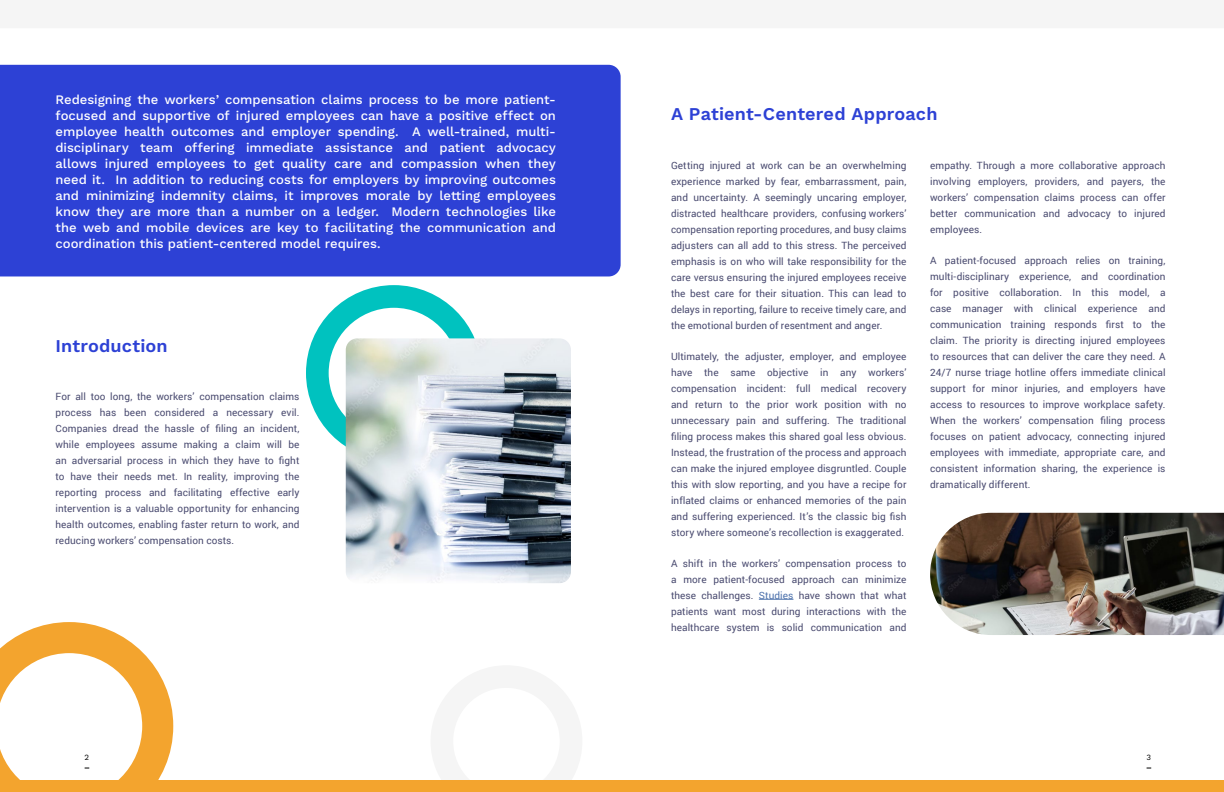
<style>
.page{position:relative;width:1224px;height:792px;background:#fff}
.page>*{position:absolute;margin:0;border:0;box-sizing:border-box;transform-origin:0 0}
.t1{font:30px "Work Sans";color:#fff}
.t2{font:600 18px "Work Sans";letter-spacing:.01em;color:#2d41d5}
.t3{font:500 13px/16px "Work Sans";letter-spacing:-.005em;color:#fff;text-align:justify}
.t4{font:10px/16px "Roboto";letter-spacing:.01em;color:#4a4b70;text-align:justify}
.t5{font:8px "Work Sans";color:#000}
.s1{color:#4f73ad}
</style>
<div class="page">
<div style="left:306px;top:285px;width:176px;height:176px;border:23px solid #00c2bf;border-radius:50%"></div>
<svg style="left:431px;top:780px;width:151px;height:1px"></svg>
<div style="left:0;top:65px;width:621px;height:211px;background:#2d41d5"></div>
<div style="left:0;top:781px;width:1224px;height:11px;background:#f3a42e"></div>
<img style="left:346px;top:338px;width:225px;height:245px">
<svg style="left:0;top:622px;width:173px;height:159px"></svg>
<hr style="left:759px;top:599px;width:34px;height:1px;background:#4f73ad">
<img style="left:930px;top:513px;width:294px;height:122px">
<p class="t3" style="left:56px;top:92px;width:502px">Redesigning the workers’ compensation claims process to be more patient&shy;focused and supportive of injured employees can have a positive effect on employee health outcomes and employer spending. A well-trained, multi&shy;disciplinary team offering immediate assistance and patient advocacy allows injured employees to get quality care and compassion when they need it. In addition to reducing costs for employers by improving outcomes and minimizing indemnity claims, it improves morale by letting employees know they are more than a number on a ledger. Modern technologies like the web and mobile devices are key to facilitating the communication and coordination this patient-centered model requires.</p>
<h2 class="t2" style="left:56px;top:335px;width:114px">Introduction</h2>
<p class="t4" style="left:56px;top:388px;width:245px">For all too long, the workers’ compensation claims process has been considered a necessary evil.<br>Companies dread the hassle of filing an incident, while employees assume making a claim will be an adversarial process in which they have to fight to have their needs met. In reality, improving the reporting process and facilitating effective early intervention is a valuable opportunity for enhancing health outcomes, enabling faster return to work, and reducing workers’ compensation costs.</p>
<h2 class="t2" style="left:671px;top:103px;width:268px">A Patient-Centered Approach</h2>
<p class="t4" style="left:671px;top:157px;width:237px">Getting injured at work can be an overwhelming experience marked by fear, embarrassment, pain, and uncertainty. A seemingly uncaring employer, distracted healthcare providers, confusing workers’ compensation reporting procedures, and busy claims adjusters can all add to this stress. The perceived emphasis is on who will take responsibility for the care versus ensuring the injured employees receive the best care for their situation. This can lead to delays in reporting, failure to receive timely care, and the emotional burden of resentment and anger.</p>
<p class="t4" style="left:671px;top:348px;width:237px">Ultimately, the adjuster, employer, and employee have the same objective in any workers’ compensation incident: full medical recovery and return to the prior work position with no unnecessary pain and suffering. The traditional filing process makes this shared goal less obvious.<br>Instead, the frustration of the process and approach can make the injured employee disgruntled. Couple this with slow reporting, and you have a recipe for inflated claims or enhanced memories of the pain and suffering experienced. It’s the classic big fish story where someone’s recollection is exaggerated.</p>
<p class="t4" style="left:671px;top:555px;width:237px">A shift in the workers’ compensation process to a more patient-focused approach can minimize these challenges. <span class="s1">Studies</span> have shown that what patients want most during interactions with the healthcare system is solid communication and</p>
<p class="t4" style="left:930px;top:157px;width:237px">empathy. Through a more collaborative approach involving employers, providers, and payers, the workers’ compensation claims process can offer better communication and advocacy to injured employees.</p>
<p class="t4" style="left:930px;top:252px;width:237px">A patient-focused approach relies on training, multi-disciplinary experience, and coordination for positive collaboration. In this model, a case manager with clinical experience and communication training responds first to the claim. The priority is directing injured employees to resources that can deliver the care they need. A 24/7 nurse triage hotline offers immediate clinical support for minor injuries, and employers have access to resources to improve workplace safety.<br>When the workers’ compensation filing process focuses on patient advocacy, connecting injured employees with immediate, appropriate care, and consistent information sharing, the experience is dramatically different.</p>
<h1 class="t1" style="left:953px;top:481px;width:15px">“</h1>
<p class="t5" style="left:85px;top:753px;width:6px">2</p>
<p class="t5" style="left:1147px;top:753px;width:6px">3</p>
</div>
